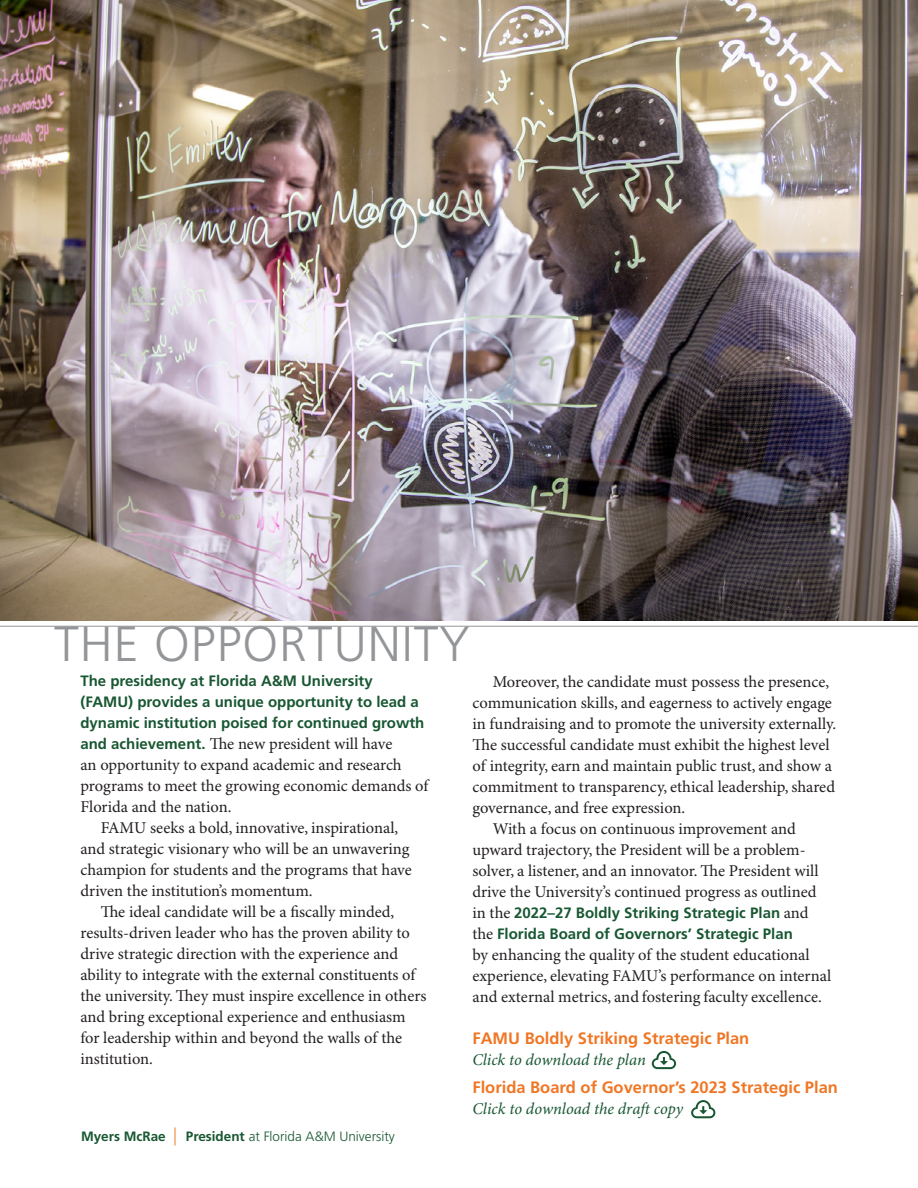
<style>
.page{position:relative;width:918px;height:1188px;background:#fff}
.page>*{position:absolute;margin:0;border:0;box-sizing:border-box;transform-origin:0 0}
.t1{font:300 49.5px "Frutiger LT Pro";letter-spacing:.02em;color:#939598}
.t2{font:16.5px/21px "Minion Pro";color:#231f20}
.t3{font:700 16.5px "Frutiger LT Pro";color:#f07624}
.t4{font:italic 16.5px "Minion Pro";color:#185732}
.t5{font:700 15px/21px "Frutiger LT Pro";color:#185732}
.t6{font:300 13.5px "Frutiger LT Pro";color:#185732}
.s1{font-family:"Frutiger LT Pro";font-weight:700;font-size:15px;color:#185732}
.s2{font-weight:700}
.s3{font-stretch:condensed;font-size:18px;color:#f07624}
.s4{font-family:"Minion Pro";font-weight:400;font-size:16.5px;color:#231f20}
</style>
<div class="page">
<img style="left:0;top:0;width:918px;height:627px">
<svg style="left:652px;top:1051px;width:24px;height:18px"></svg>
<svg style="left:691px;top:1100px;width:24px;height:18px"></svg>
<h1 class="t1" style="left:54px;top:615px;width:417px">THE OPPORTUNITY</h1>
<p class="t5" style="left:80px;top:670px;width:345px">The presidency at Florida A&amp;M University (FAMU) provides a unique opportunity to lead a dynamic institution poised for continued growth</p>
<p class="t2" style="left:80px;top:734px;width:313px"><span class="s1">and achievement.</span> The new president will have</p>
<p class="t2" style="left:80px;top:755px;width:323px">an opportunity to expand academic and research</p>
<p class="t2" style="left:80px;top:776px;width:349px">programs to meet the growing economic demands of</p>
<p class="t2" style="left:80px;top:797px;width:152px">Florida and the nation.</p>
<p class="t2" style="left:101px;top:818px;width:299px">FAMU seeks a bold, innovative, inspirational,</p>
<p class="t2" style="left:80px;top:839px;width:331px">and strategic visionary who will be an unwavering</p>
<p class="t2" style="left:80px;top:860px;width:333px">champion for students and the programs that have</p>
<p class="t2" style="left:80px;top:881px;width:234px">driven the institution’s momentum.</p>
<p class="t2" style="left:101px;top:902px;width:295px">The ideal candidate will be a fiscally minded,</p>
<p class="t2" style="left:80px;top:923px;width:331px">results-driven leader who has the proven ability to</p>
<p class="t2" style="left:80px;top:944px;width:319px">drive strategic direction with the experience and</p>
<p class="t2" style="left:80px;top:965px;width:336px">ability to integrate with the external constituents of</p>
<p class="t2" style="left:80px;top:986px;width:347px">the university. They must inspire excellence in others</p>
<p class="t2" style="left:80px;top:1007px;width:327px">and bring exceptional experience and enthusiasm</p>
<p class="t2" style="left:80px;top:1028px;width:323px">for leadership within and beyond the walls of the</p>
<p class="t2" style="left:80px;top:1049px;width:74px">institution.</p>
<p class="t6" style="left:81px;top:1128px;width:315px"><span class="s2">Myers McRae</span> <span class="s3">|</span> <span class="s2">President</span> at Florida A&amp;M University</p>
<p class="t2" style="left:493px;top:672px;width:338px">Moreover, the candidate must possess the presence,</p>
<p class="t2" style="left:472px;top:693px;width:361px">communication skills, and eagerness to actively engage</p>
<p class="t2" style="left:472px;top:714px;width:365px">in fundraising and to promote the university externally.</p>
<p class="t2" style="left:472px;top:735px;width:359px">The successful candidate must exhibit the highest level</p>
<p class="t2" style="left:472px;top:756px;width:361px">of integrity, earn and maintain public trust, and show a</p>
<p class="t2" style="left:472px;top:777px;width:364px">commitment to transparency, ethical leadership, shared</p>
<p class="t2" style="left:472px;top:798px;width:214px">governance, and free expression.</p>
<p class="t2" style="left:493px;top:819px;width:305px">With a focus on continuous improvement and</p>
<p class="t2" style="left:472px;top:840px;width:335px">upward trajectory, the President will be a problem-</p>
<p class="t2" style="left:472px;top:861px;width:348px">solver, a listener, and an innovator. The President will</p>
<p class="t2" style="left:472px;top:882px;width:346px">drive the University’s continued progress as outlined</p>
<p class="t5" style="left:472px;top:902px;width:338px"><span class="s4">in the</span> 2022–27 Boldly Striking Strategic Plan <span class="s4">and the</span> Florida Board of Governors’ Strategic Plan</p>
<p class="t2" style="left:472px;top:945px;width:360px">by enhancing the quality of the student educational experience, elevating FAMU’s performance on internal and external metrics, and fostering faculty excellence.</p>
<p class="t3" style="left:472px;top:1028px;width:278px">FAMU Boldly Striking Strategic Plan</p>
<p class="t4" style="left:472px;top:1050px;width:175px">Click to download the plan</p>
<p class="t3" style="left:472px;top:1077px;width:367px">Florida Board of Governor’s 2023 Strategic Plan</p>
<p class="t4" style="left:472px;top:1099px;width:212px">Click to download the draft copy</p>
</div>
